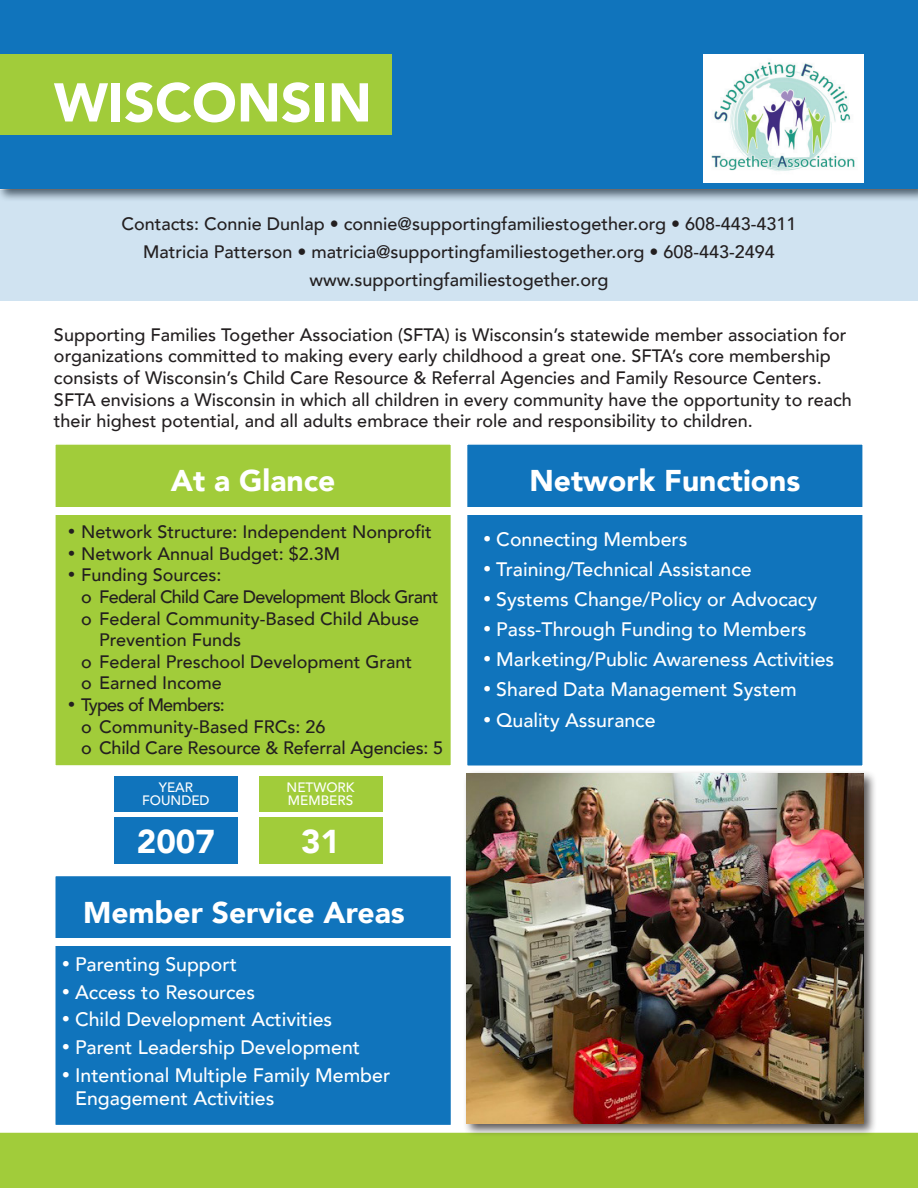
<style>
.page{position:relative;width:918px;height:1188px;background:#fff}
.page>*{position:absolute;margin:0;border:0;box-sizing:border-box;transform-origin:0 0}
.t1{font:900 54px "Avenir";color:#fff}
.t2{font:900 33px "Avenir";color:#fff}
.t3{font:900 30px "Avenir";color:#fff}
.t4{font:500 19.5px/23.4px "Avenir";color:#fff}
.t5{font:500 18px/21.6px "Avenir";color:#231f20}
.t6{font:500 18px "Avenir";letter-spacing:-.04em;color:#231f20}
.t7{font:500 13.5px/13.5px "Avenir LT Std";color:#fff;text-align:center}
</style>
<div class="page">
<div style="left:0;top:0;width:918px;height:189px;background:#1074bc"></div>
<div style="left:0;top:1133px;width:918px;height:55px;background:#a1cc3a"></div>
<div style="left:0;top:54px;width:392px;height:81px;background:#a1cc3a"></div>
<svg style="left:0;top:190px;width:918px;height:110px;background:#caddeb"></svg>
<div style="left:54px;top:875px;width:398px;height:251px;background:#1074bc;border:2px solid #fff"></div>
<div style="left:54px;top:443px;width:398px;height:324px;background:#a1cc3a;border:2px solid #fff"></div>
<div style="left:54px;top:507px;width:398px;height:7px;background:#fff"></div>
<div style="left:466px;top:443px;width:398px;height:324px;background:#1074bc;border:2px solid #fff"></div>
<div style="left:466px;top:507px;width:398px;height:7px;background:#fff"></div>
<div style="left:54px;top:938px;width:399px;height:8px;background:#fff"></div>
<div style="left:114px;top:776px;width:124px;height:88px;background:#1074bc"></div>
<hr style="left:114px;top:812px;width:124px;height:4px;background:#fff">
<div style="left:259px;top:776px;width:123px;height:88px;background:#a1cc3a"></div>
<hr style="left:259px;top:812px;width:123px;height:4px;background:#fff">
<img style="left:703px;top:54px;width:161px;height:129px">
<div style="left:463px;top:770px;width:414px;height:367px;background:#231f20;opacity:.75"></div>
<img style="left:467px;top:773px;width:397px;height:350px">
<h1 class="t1" style="left:54px;top:56px;width:319px">WISCONSIN</h1>
<p class="t5" style="left:121px;top:208px;width:677px;line-height:28.3px;text-align:center">Contacts: Connie Dunlap • connie@supportingfamiliestogether.org • 608-443-4311<br>Matricia Patterson • matricia@supportingfamiliestogether.org • 608-443-2494 www.supportingfamiliestogether.org</p>
<p class="t5" style="left:54px;top:323px;width:799px">Supporting Families Together Association (SFTA) is Wisconsin’s statewide member association for organizations committed to making every early childhood a great one. SFTA’s core membership consists of Wisconsin’s Child Care Resource &amp; Referral Agencies and Family Resource Centers.<br>SFTA envisions a Wisconsin in which all children in every community have the opportunity to reach their highest potential, and all adults embrace their role and responsibility to children.</p>
<h3 class="t3" style="left:171px;top:454px;width:166px">At a Glance</h3>
<p class="t5" style="left:68px;top:520px;width:366px">• Network Structure: Independent Nonprofit</p>
<p class="t5" style="left:68px;top:542px;width:274px">• Network Annual Budget: $2.3M</p>
<p class="t5" style="left:68px;top:563px;width:155px">• Funding Sources:</p>
<p class="t6" style="left:81px;top:581px;width:359px">o Federal Child Care Development Block Grant</p>
<p class="t5" style="left:81px;top:607px;width:340px">o Federal Community-Based Child Abuse</p>
<p class="t5" style="left:99px;top:628px;width:144px">Prevention Funds</p>
<p class="t5" style="left:81px;top:650px;width:333px">o Federal Preschool Development Grant</p>
<p class="t5" style="left:81px;top:671px;width:142px">o Earned Income</p>
<p class="t5" style="left:81px;top:693px;width:363px;text-indent:-14px">• Types of Members:<br>o Community-Based FRCs: 26<br>o Child Care Resource &amp; Referral Agencies: 5</p>
<p class="t7" style="left:142px;top:781px;width:69px">YEAR<br>FOUNDED</p>
<h2 class="t2" style="left:137px;top:813px;width:80px">2007</h2>
<p class="t7" style="left:287px;top:781px;width:69px;text-align:left">NETWORK<br>MEMBERS</p>
<h2 class="t2" style="left:301px;top:813px;width:41px">31</h2>
<h3 class="t3" style="left:83px;top:887px;width:323px">Member Service Areas</h3>
<p class="t4" style="left:62px;top:951px;width:177px">• Parenting Support</p>
<p class="t4" style="left:62px;top:979px;width:195px">• Access to Resources</p>
<p class="t4" style="left:62px;top:1007px;width:272px">• Child Development Activities</p>
<p class="t4" style="left:62px;top:1035px;width:300px">• Parent Leadership Development</p>
<p class="t4" style="left:75px;top:1062px;width:317px;text-indent:-13px">• Intentional Multiple Family Member<br>Engagement Activities</p>
<h3 class="t3" style="left:529px;top:454px;width:273px">Network Functions</h3>
<p class="t4" style="left:483px;top:526px;width:206px">• Connecting Members</p>
<p class="t4" style="left:483px;top:556px;width:270px">• Training/Technical Assistance</p>
<p class="t4" style="left:483px;top:587px;width:336px">• Systems Change/Policy or Advocacy</p>
<p class="t4" style="left:483px;top:617px;width:325px">• Pass-Through Funding to Members</p>
<p class="t4" style="left:483px;top:647px;width:353px">• Marketing/Public Awareness Activities</p>
<p class="t4" style="left:483px;top:677px;width:316px">• Shared Data Management System</p>
<p class="t4" style="left:483px;top:707px;width:174px">• Quality Assurance</p>
</div>
